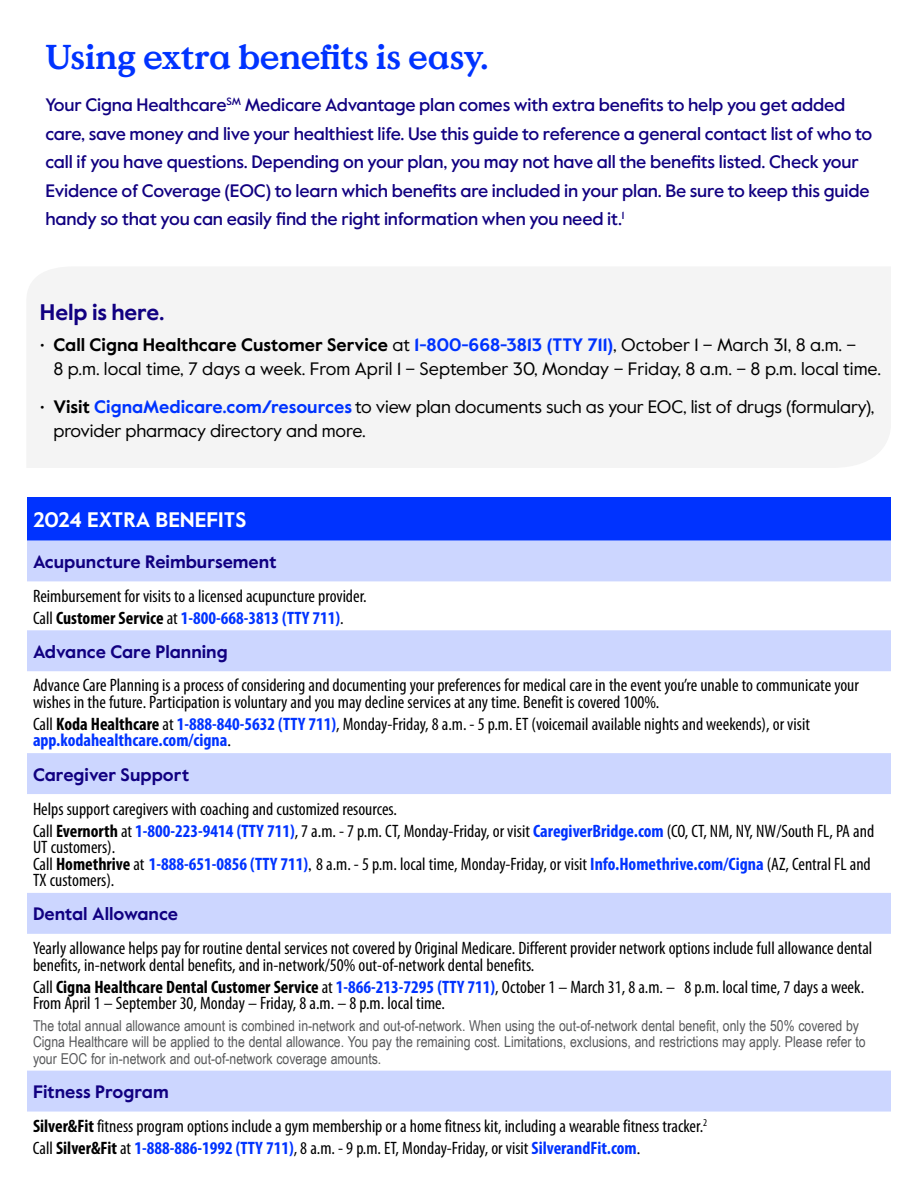
<style>
.page{position:relative;width:918px;height:1188px;background:#fff}
.page>*{position:absolute;margin:0;border:0;box-sizing:border-box;transform-origin:0 0}
.t1{font:700 34.5px "Value Serif Pro";letter-spacing:-.015em;color:#03f}
.t2{font:700 22.5px "Value Sans Pro";letter-spacing:-.005em;color:#110081}
.t3{font:700 21px "Value Sans Pro";color:#fff}
.t4{font:condensed 18px/16.5px "Myriad Pro";color:#000}
.t5{font:500 18px/28.5px "Value Sans Pro";letter-spacing:-.01em;color:#110081}
.t6{font:18px/24px "Value Sans Pro";letter-spacing:-.01em;color:#000}
.t7{font:700 18px "Value Sans Pro";color:#110081}
.t8{font:15px/16.5px "Arial Narrow";color:#58595b}
.s1{font-weight:700}
.s2{font-weight:700;color:#03f}
.s3{font-family:"Value Sans Pro";font-stretch:normal}
</style>
<div class="page">
<div style="left:27px;top:497px;width:864px;height:43px;background:#03f"></div>
<svg style="left:27px;top:540px;width:864px;height:572px"></svg>
<div style="left:27px;top:267px;width:864px;height:201px;background:#f4f4f4"></div>
<h1 class="t1" style="left:45px;top:36px;width:445px">Using extra benefits is easy.</h1>
<p class="t5" style="left:45px;top:91px;width:828px">Your Cigna Healthcare<sup>SM</sup> Medicare Advantage plan comes with extra benefits to help you get added care, save money and live your healthiest life. Use this guide to reference a general contact list of who to call if you have questions. Depending on your plan, you may not have all the benefits listed. Check your Evidence of Coverage (EOC) to learn which benefits are included in your plan. Be sure to keep this guide handy so that you can easily find the right information when you need it.<sup>1</sup></p>
<p class="t2" style="left:40px;top:299px;width:126px">Help is here.</p>
<p class="t6" style="left:53px;top:333px;width:829px;text-indent:-14px">• <span class="s1">Call Cigna Healthcare Customer Service</span> at <span class="s2">1-800-668-3813 (TTY 711)</span>, October 1 – March 31, 8 a.m. –<br>8 p.m. local time, 7 days a week. From April 1 – September 30, Monday – Friday, 8 a.m. – 8 p.m. local time.</p>
<p class="t6" style="left:53px;top:395px;width:822px;text-indent:-14px">• <span class="s1">Visit</span> <span class="s2">CignaMedicare.com/resources</span> to view plan documents such as your EOC, list of drugs (formulary), provider pharmacy directory and more.</p>
<p class="t3" style="left:33px;top:507px;width:215px">2024 EXTRA BENEFITS</p>
<p class="t7" style="left:33px;top:551px;width:245px">Acupuncture Reimbursement</p>
<p class="t4" style="left:33px;top:585px;width:335px;line-height:21.9px">Reimbursement for visits to a licensed acupuncture provider.<br>Call <span class="s1">Customer Service</span> at <span class="s2">1-800-668-3813 (TTY 711)</span>.</p>
<p class="t7" style="left:33px;top:641px;width:196px">Advance Care Planning</p>
<p class="t4" style="left:33px;top:678px;width:827px">Advance Care Planning is a process of considering and documenting your preferences for medical care in the event you’re unable to communicate your wishes in the future. Participation is voluntary and you may decline services at any time. Benefit is covered 100%.</p>
<p class="t4" style="left:33px;top:716px;width:778px">Call <span class="s1">Koda Healthcare</span> at <span class="s2">1-888-840-5632 (TTY 711)</span>, Monday-Friday, 8 a.m. - 5 p.m. ET (voicemail available nights and weekends), or visit <span class="s2">app.kodahealthcare.com/cigna</span><span class="s3">.</span></p>
<p class="t7" style="left:33px;top:763px;width:158px">Caregiver Support</p>
<p class="t4" style="left:33px;top:798px;width:843px;line-height:21.9px">Helps support caregivers with coaching and customized resources.<br>Call <span class="s1">Evernorth</span> at <span class="s2">1-800-223-9414 (TTY 711)</span>, 7 a.m. - 7 p.m. CT, Monday-Friday, or visit <span class="s2">CaregiverBridge.com</span> (CO, CT, NM, NY, NW/South FL, PA and</p>
<p class="t4" style="left:33px;top:839px;width:839px">UT customers).<br>Call <span class="s1">Homethrive</span> at <span class="s2">1-888-651-0856 (TTY 711)</span><span class="s3">,</span> 8 a.m. - 5 p.m. local time, Monday-Friday, or visit <span class="s2">Info.Homethrive.com/Cigna</span> (AZ, Central FL and<br>TX customers).</p>
<p class="t7" style="left:33px;top:903px;width:147px">Dental Allowance</p>
<p class="t4" style="left:33px;top:940px;width:841px">Yearly allowance helps pay for routine dental services not covered by Original Medicare. Different provider network options include full allowance dental benefits, in-network dental benefits, and in-network/50% out-of-network dental benefits.</p>
<p class="t4" style="left:33px;top:979px;width:833px">Call <span class="s1">Cigna Healthcare Dental Customer Service</span> at <span class="s2">1-866-213-7295 (TTY 711)</span>, October 1 – March 31, 8 a.m. – 8 p.m. local time, 7 days a week.<br>From April 1 – September 30, Monday – Friday, 8 a.m. – 8 p.m. local time.</p>
<p class="t8" style="left:33px;top:1017px;width:834px">The total annual allowance amount is combined in-network and out-of-network. When using the out-of-network dental benefit, only the 50% covered by<br>Cigna Healthcare will be applied to the dental allowance. You pay the remaining cost. Limitations, exclusions, and restrictions may apply. Please refer to your EOC for in-network and out-of-network coverage amounts.</p>
<p class="t7" style="left:33px;top:1081px;width:137px">Fitness Program</p>
<p class="t4" style="left:33px;top:1116px;width:676px;line-height:21.9px"><span class="s1">Silver&amp;Fit</span> fitness program options include a gym membership or a home fitness kit, including a wearable fitness tracker.<sup>2<br></sup>Call <span class="s1">Silver&amp;Fit</span> at <span class="s2">1-888-886-1992 (TTY 711)</span>, 8 a.m. - 9 p.m. ET, Monday-Friday, or visit <span class="s2">SilverandFit.com</span><span class="s3">.</span></p>
</div>
